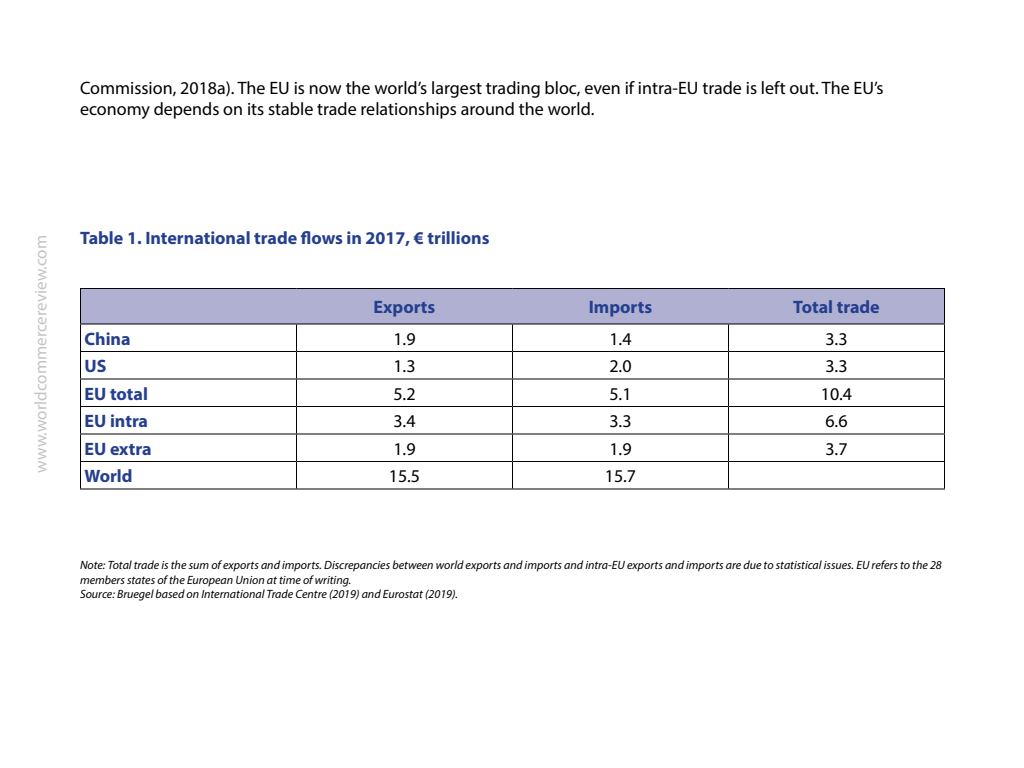
<style>
.page{position:relative;width:1024px;height:768px;background:#fff}
.page>*{position:absolute;margin:0;border:0;box-sizing:border-box;transform-origin:0 0}
.t1{font:18px/21.6px "Myriad Pro";color:#000001}
.t2{font:700 18px "Myriad Pro";color:#253f8e}
.t3{font:17px "Myriad Pro";color:#c2c3c3}
.t4{font:italic 12px/14.4px "Myriad Pro";color:#000001}
</style>
<div class="page">
<svg style="left:80px;top:288px;width:865px;height:200px"></svg>
<hr style="left:80px;top:488px;width:216px;height:2px;background:#000001">
<hr style="left:296px;top:488px;width:216px;height:2px;background:#000001">
<hr style="left:512px;top:488px;width:216px;height:2px;background:#000001">
<hr style="left:728px;top:488px;width:217px;height:2px;background:#000001">
<hr style="left:296px;top:288px;width:216px;height:1px;background:#000001">
<hr style="left:296px;top:324px;width:216px;height:1px;background:#000001">
<hr style="left:728px;top:288px;width:217px;height:1px;background:#000001">
<hr style="left:944px;top:289px;width:1px;height:35px;background:#000001">
<hr style="left:728px;top:324px;width:217px;height:1px;background:#000001">
<h1 class="t1" style="left:80px;top:76px;width:805px">Commission, 2018a). The EU is now the world’s largest trading bloc, even if intra-EU trade is left out. The EU’s economy depends on its stable trade relationships around the world.</h1>
<h2 class="t3" style="left:30px;top:473px;width:239px;rotate:-90deg">www.worldcommercereview.com</h2>
<h1 class="t2" style="left:80px;top:226px;width:411px">Table 1. International trade flows in 2017, € trillions</h1>
<h1 class="t2" style="left:374px;top:295px;width:63px">Exports</h1>
<h1 class="t2" style="left:589px;top:295px;width:65px">Imports</h1>
<h1 class="t2" style="left:793px;top:295px;width:88px">Total trade</h1>
<h1 class="t2" style="left:85px;top:327px;width:48px">China</h1>
<h1 class="t1" style="left:393px;top:327px;width:24px">1.9</h1>
<h1 class="t1" style="left:609px;top:327px;width:24px">1.4</h1>
<h1 class="t1" style="left:825px;top:327px;width:24px">3.3</h1>
<h1 class="t2" style="left:85px;top:354px;width:23px">US</h1>
<h1 class="t1" style="left:393px;top:355px;width:24px">1.3</h1>
<h1 class="t1" style="left:609px;top:355px;width:24px">2.0</h1>
<h1 class="t1" style="left:825px;top:355px;width:24px">3.3</h1>
<h1 class="t2" style="left:85px;top:382px;width:65px">EU total</h1>
<h1 class="t1" style="left:393px;top:382px;width:24px">5.2</h1>
<h1 class="t1" style="left:609px;top:382px;width:24px">5.1</h1>
<h1 class="t1" style="left:821px;top:382px;width:33px">10.4</h1>
<h1 class="t2" style="left:85px;top:409px;width:65px">EU intra</h1>
<h1 class="t1" style="left:393px;top:410px;width:24px">3.4</h1>
<h1 class="t1" style="left:609px;top:410px;width:24px">3.3</h1>
<h1 class="t1" style="left:825px;top:410px;width:24px">6.6</h1>
<h1 class="t2" style="left:85px;top:437px;width:69px">EU extra</h1>
<h1 class="t1" style="left:393px;top:437px;width:24px">1.9</h1>
<h1 class="t1" style="left:609px;top:437px;width:24px">1.9</h1>
<h1 class="t1" style="left:825px;top:437px;width:24px">3.7</h1>
<h1 class="t2" style="left:85px;top:464px;width:50px">World</h1>
<h1 class="t1" style="left:389px;top:465px;width:33px">15.5</h1>
<h1 class="t1" style="left:605px;top:465px;width:33px">15.7</h1>
<p class="t4" style="left:80px;top:558px;width:863px">Note: Total trade is the sum of exports and imports. Discrepancies between world exports and imports and intra-EU exports and imports are due to statistical issues. EU refers to the 28 members states of the European Union at time of writing.<br>Source: Bruegel based on International Trade Centre (2019) and Eurostat (2019).</p>
</div>
